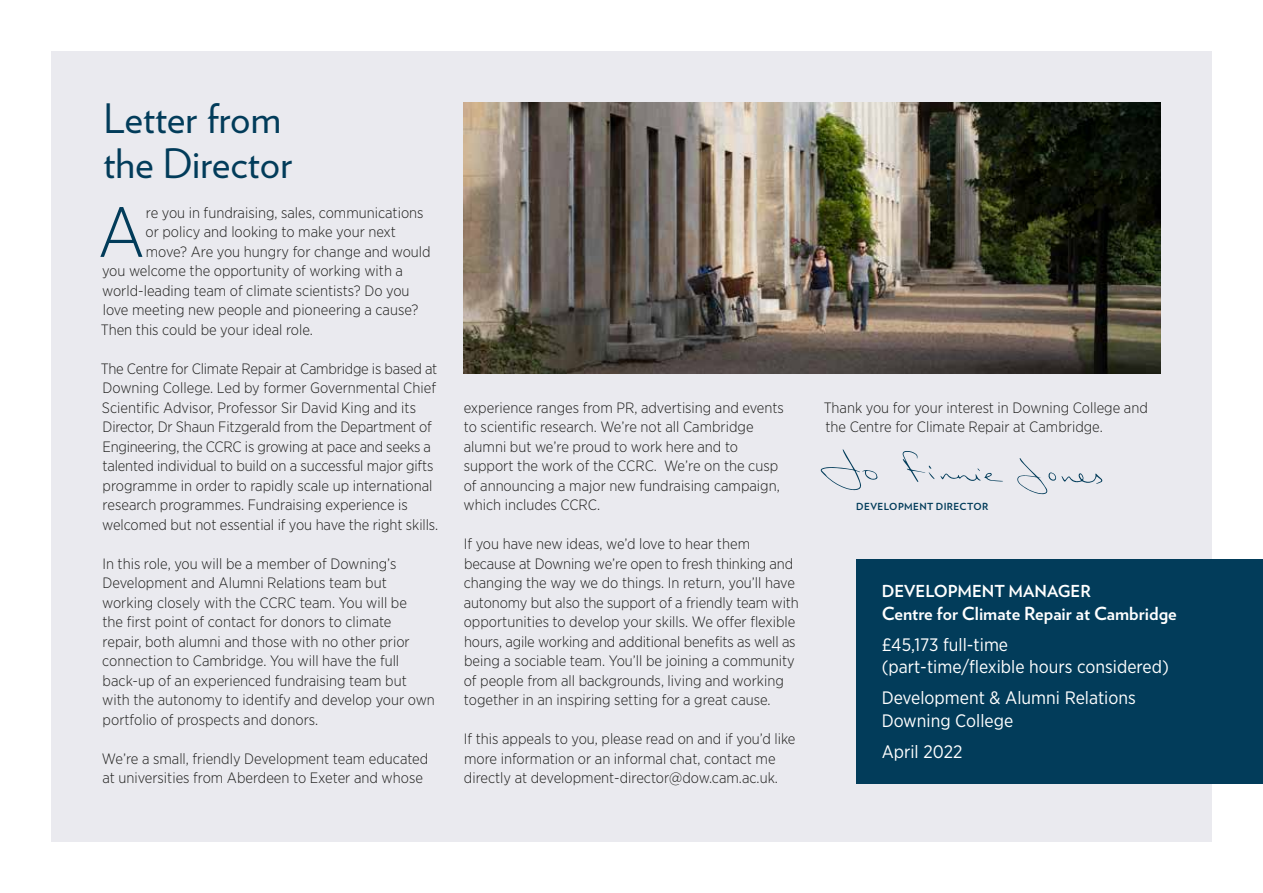
<style>
.page{position:relative;width:1263px;height:893px;background:#fff}
.page>*{position:absolute;margin:0;border:0;box-sizing:border-box;transform-origin:0 0}
.t1{font:300 70.65px "Gotham Narrow";color:#023c5a}
.t2{font:40.5px/45px "Verlag";color:#023c5a}
.t3{font:18px/22.5px "Gotham Narrow";color:#fff}
.t4{font:700 18px "Verlag";color:#fff}
.t5{font:700 16.5px "Verlag";color:#fff}
.t6{font:300 15px/19.5px "Gotham Narrow";color:#1d1d1b}
.t7{font:700 9.75px "Verlag";letter-spacing:.04em;color:#023c5a}
</style>
<div class="page">
<div style="left:51px;top:51px;width:1161px;height:791px;background:#eaeaef"></div>
<img style="left:463px;top:102px;width:697px;height:272px">
<div style="left:856px;top:559px;width:407px;height:224px;background:#023c5a"></div>
<svg style="left:820px;top:449px;width:58px;height:41px"></svg>
<svg style="left:1017px;top:458px;width:86px;height:36px"></svg>
<svg style="left:902px;top:451px;width:32px;height:31px"></svg>
<svg style="left:940px;top:468px;width:63px;height:14px"></svg>
<h2 class="t2" style="left:103px;top:94px;width:190px">Letter from the Director</h2>
<h1 class="t1" style="left:98px;top:189px;width:49px">A</h1>
<p class="t6" style="left:146px;top:202px;width:279px">re you in fundraising, sales, communications</p>
<p class="t6" style="left:145px;top:222px;width:252px">or policy and looking to make your next</p>
<p class="t6" style="left:146px;top:241px;width:286px">move? Are you hungry for change and would</p>
<p class="t6" style="left:102px;top:261px;width:302px">you welcome the opportunity of working with a</p>
<p class="t6" style="left:102px;top:280px;width:309px">world-leading team of climate scientists? Do you</p>
<p class="t6" style="left:103px;top:300px;width:317px">love meeting new people and pioneering a cause?</p>
<p class="t6" style="left:101px;top:319px;width:214px">Then this could be your ideal role.</p>
<p class="t6" style="left:101px;top:358px;width:339px">The Centre for Climate Repair at Cambridge is based at Downing College. Led by former Governmental Chief Scientific Advisor, Professor Sir David King and its Director, Dr Shaun Fitzgerald from the Department of Engineering, the CCRC is growing at pace and seeks a talented individual to build on a successful major gifts programme in order to rapidly scale up international research programmes. Fundraising experience is welcomed but not essential if you have the right skills.</p>
<p class="t6" style="left:102px;top:553px;width:334px">In this role, you will be a member of Downing’s Development and Alumni Relations team but working closely with the CCRC team. You will be<br>the first point of contact for donors to climate<br>repair, both alumni and those with no other prior connection to Cambridge. You will have the full back-up of an experienced fundraising team but with the autonomy to identify and develop your own portfolio of prospects and donors.</p>
<p class="t6" style="left:102px;top:748px;width:328px">We’re a small, friendly Development team educated at universities from Aberdeen to Exeter and whose</p>
<p class="t6" style="left:464px;top:397px;width:322px">experience ranges from PR, advertising and events to scientific research. We’re not all Cambridge alumni but we’re proud to work here and to support the work of the CCRC. We’re on the cusp of announcing a major new fundraising campaign, which includes CCRC.</p>
<p class="t6" style="left:464px;top:534px;width:337px">If you have new ideas, we’d love to hear them because at Downing we’re open to fresh thinking and changing the way we do things. In return, you’ll have autonomy but also the support of a friendly team with opportunities to develop your skills. We offer flexible hours, agile working and additional benefits as well as being a sociable team. You’ll be joining a community of people from all backgrounds, living and working together in an inspiring setting for a great cause.</p>
<p class="t6" style="left:464px;top:729px;width:333px">If this appeals to you, please read on and if you’d like more information or an informal chat, contact me directly at development-director@dow.cam.ac.uk.</p>
<p class="t6" style="left:824px;top:397px;width:326px">Thank you for your interest in Downing College and the Centre for Climate Repair at Cambridge.</p>
<p class="t7" style="left:856px;top:499px;width:134px">DEVELOPMENT DIRECTOR</p>
<p class="t5" style="left:882px;top:578px;width:211px">DEVELOPMENT MANAGER</p>
<p class="t4" style="left:882px;top:599px;width:297px">Centre for Climate Repair at Cambridge</p>
<p class="t3" style="left:882px;top:633px;width:289px">£45,173 full-time<br>(part-time/flexible hours considered)</p>
<p class="t3" style="left:882px;top:686px;width:256px">Development &amp; Alumni Relations<br>Downing College</p>
<p class="t3" style="left:882px;top:740px;width:82px">April 2022</p>
</div>
